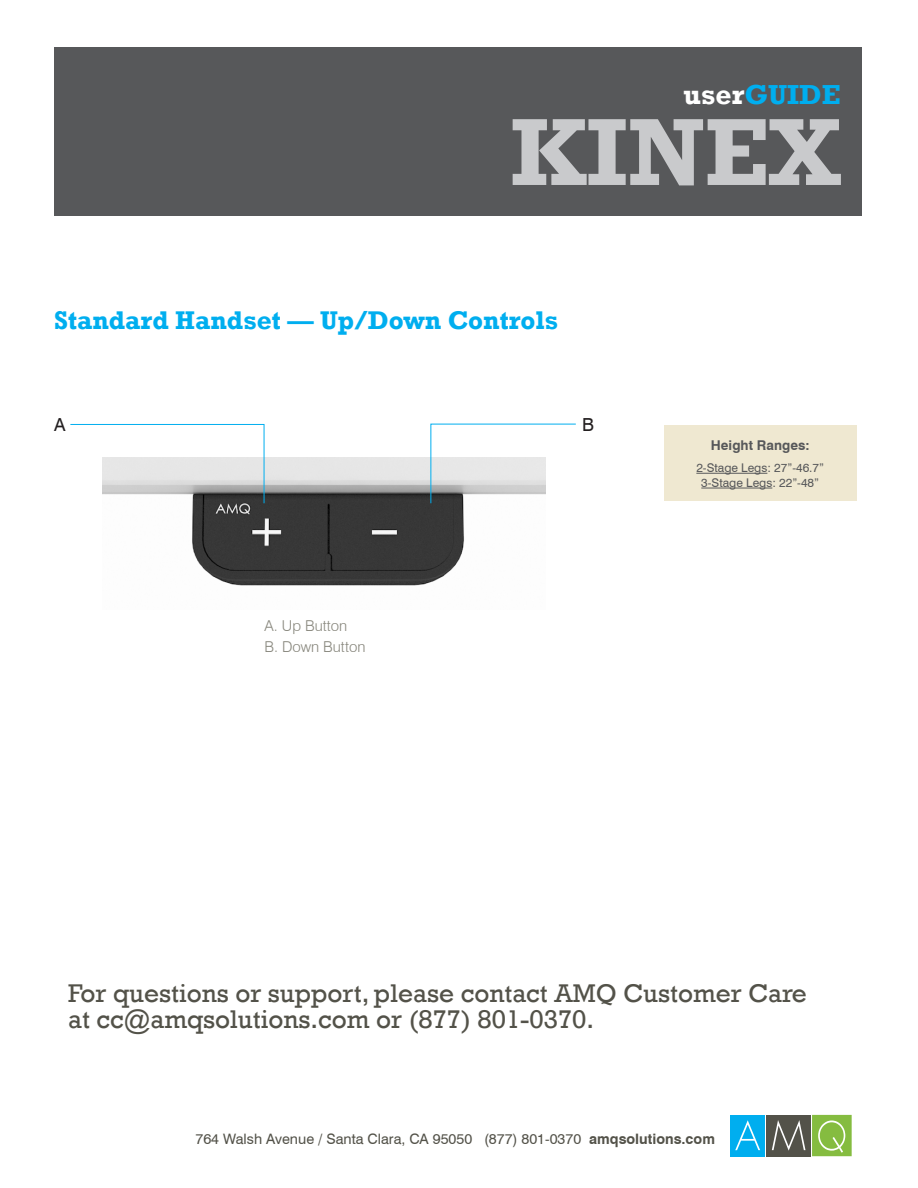
<style>
.page{position:relative;width:918px;height:1188px;background:#fff}
.page>*{position:absolute;margin:0;border:0;box-sizing:border-box;transform-origin:0 0}
.heading{font:700 96.9px "Rockwell";color:#c9cacc}
.t1{font:700 28.2px "Rockwell";color:#00aeef}
.heading-2{font:26.25px "Rockwell";color:#535249}
.heading-3{font:700 26.25px "Rockwell";color:#00aeef}
.t2{font:18px "Swiss 721 BT";color:#231f20}
.body{font:300 15px "Swiss 721 BT";color:#87867c}
.t3{font:14.4px "Swiss 721 BT";color:#535249}
.Table_body{font:700 13.5px "Swiss 721 BT";color:#57585a}
.Table_body-2{font:12px "Swiss 721 BT";color:#57585a}
.s1{color:#fff}
.s2{font-weight:700}
</style>
<div class="page">
<div style="left:54px;top:48px;width:808px;height:168px;background:#57585a"></div>
<img style="left:192px;top:457px;width:272px;height:129px">
<svg style="left:70px;top:424px;width:195px;height:80px"></svg>
<svg style="left:430px;top:423px;width:146px;height:81px"></svg>
<div style="left:729px;top:1114px;width:124px;height:43px;background:linear-gradient(to bottom,#fff,#fff)"></div>
<div style="left:731px;top:1115px;width:34px;height:41px;background:#00aeef"></div>
<div style="left:767px;top:1115px;width:44px;height:41px;background:#535249"></div>
<div style="left:812px;top:1115px;width:40px;height:41px;background:#85bc40"></div>
<svg style="left:735px;top:1120px;width:25px;height:30px"></svg>
<svg style="left:772px;top:1120px;width:33px;height:31px"></svg>
<svg style="left:818px;top:1121px;width:27px;height:32px"></svg>
<div style="left:664px;top:426px;width:192px;height:75px;background:#efe8d1"></div>
<hr style="left:696px;top:473px;width:71px;height:1px;background:#57585a">
<hr style="left:701px;top:488px;width:71px;height:1px;background:#57585a">
<p class="t1" style="left:684px;top:77px;width:159px"><span class="s1">user</span>GUIDE</p>
<p class="heading" style="left:511px;top:94px;width:332px">KINEX</p>
<p class="heading-3" style="left:54px;top:304px;width:505px">Standard Handset — Up/Down Controls</p>
<p class="t2" style="left:54px;top:414px;width:13px">A</p>
<p class="t2" style="left:582px;top:413px;width:13px">B</p>
<p class="body" style="left:264px;top:616px;width:84px">A. Up Button</p>
<p class="body" style="left:264px;top:637px;width:103px">B. Down Button</p>
<p class="Table_body" style="left:711px;top:437px;width:100px">Height Ranges:</p>
<p class="Table_body-2" style="left:696px;top:460px;width:129px">2-Stage Legs: 27”-46.7”</p>
<p class="Table_body-2" style="left:701px;top:475px;width:119px">3-Stage Legs: 22”-48”</p>
<p class="heading-2" style="left:68px;top:978px;width:740px">For questions or support, please contact AMQ Customer Care</p>
<p class="heading-2" style="left:68px;top:1004px;width:527px">at cc@amqsolutions.com or (877) 801-0370.</p>
<p class="t3" style="left:195px;top:1130px;width:521px">764 Walsh Avenue / Santa Clara, CA 95050 (877) 801-0370 <span class="s2">amqsolutions.com</span></p>
</div>
